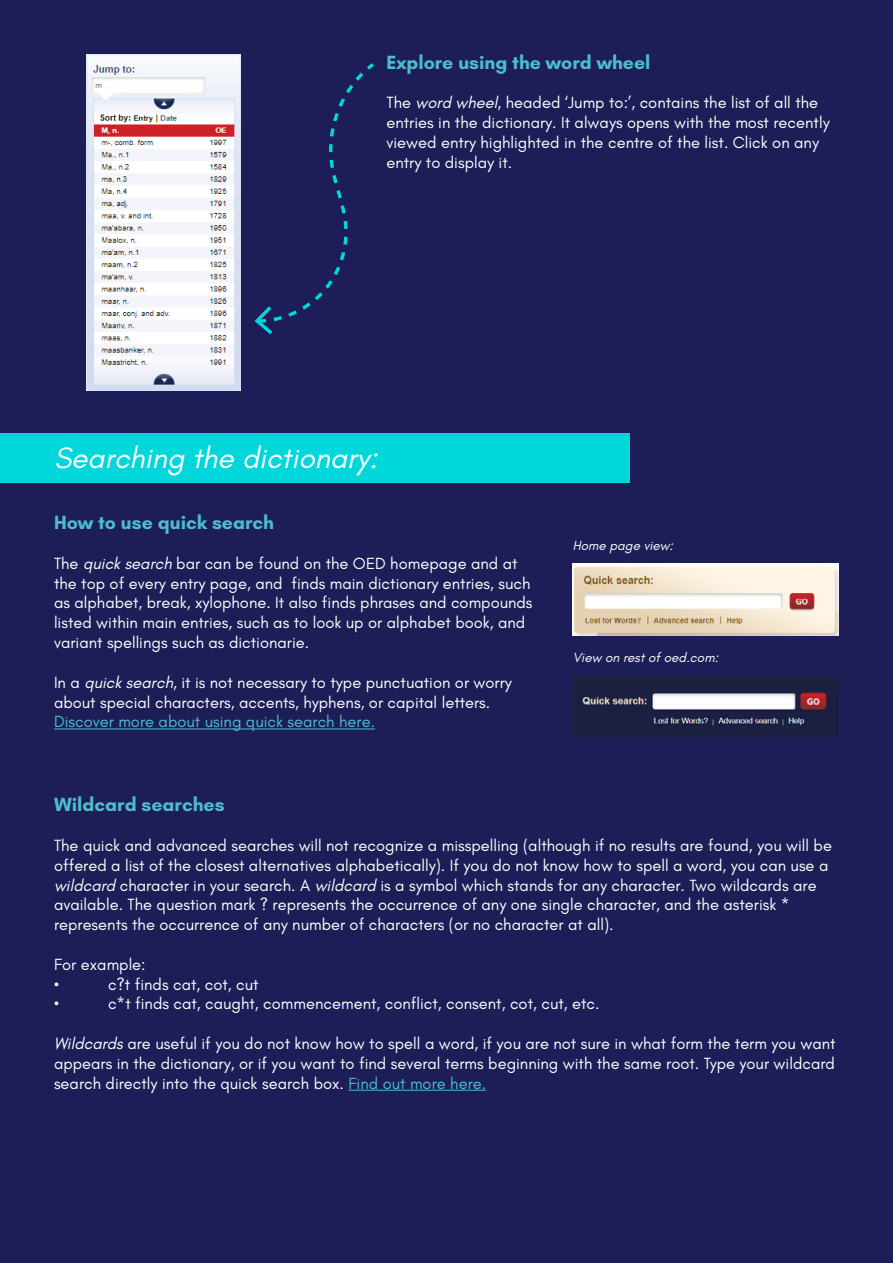
<style>
.page{position:relative;width:893px;height:1263px;background:#1d1e57}
.page>*{position:absolute;margin:0;border:0;box-sizing:border-box;transform-origin:0 0}
.t1{font:italic 30px "Glacial Indifference";color:#fff}
.t2{font:700 19.5px "Glacial Indifference";color:#4dbdca}
.t3{font:16.5px/19.8px "Glacial Indifference";color:#fff}
.t4{font:16.5px "Glacial Indifference";color:#4dbdca}
.t5{font:italic 13.5px "Glacial Indifference";color:#fff}
.s1{font-style:italic}
.s2{color:#4dbdca}
</style>
<div class="page">
<svg style="left:255px;top:63px;width:119px;height:271px"></svg>
<hr style="left:54px;top:728px;width:321px;height:1px;background:#4dbdca">
<hr style="left:348px;top:1090px;width:138px;height:1px;background:#4dbdca">
<div style="left:0;top:434px;width:629px;height:49px;background:#00d7da"></div>
<img style="left:573px;top:564px;width:266px;height:72px">
<img style="left:573px;top:676px;width:266px;height:60px">
<img style="left:87px;top:54px;width:153px;height:337px">
<p class="t2" style="left:386px;top:50px;width:265px">Explore using the word wheel</p>
<p class="t3" style="left:386px;top:93px;width:445px">The <span class="s1">word wheel</span>, headed ‘Jump to:’, contains the list of all the entries in the dictionary. It always opens with the most recently viewed entry highlighted in the centre of the list. Click on any entry to display it.</p>
<h1 class="t1" style="left:54px;top:442px;width:325px">Searching the dictionary:</h1>
<p class="t2" style="left:54px;top:511px;width:222px">How to use quick search</p>
<p class="t3" style="left:54px;top:554px;width:480px">The <span class="s1">quick search</span> bar can be found on the OED homepage and at the top of every entry page, and finds main dictionary entries, such as alphabet, break, xylophone. It also finds phrases and compounds listed within main entries, such as to look up or alphabet book, and variant spellings such as dictionarie.</p>
<p class="t3" style="left:54px;top:672px;width:459px">In a <span class="s1">quick search</span>, it is not necessary to type punctuation or worry about special characters, accents, hyphens, or capital letters.</p>
<p class="t4" style="left:54px;top:712px;width:323px">Discover more about using quick search here.</p>
<p class="t5" style="left:573px;top:538px;width:102px">Home page view:</p>
<p class="t5" style="left:573px;top:650px;width:147px">View on rest of oed.com:</p>
<p class="t2" style="left:54px;top:793px;width:172px">Wildcard searches</p>
<p class="t3" style="left:54px;top:836px;width:779px">The quick and advanced searches will not recognize a misspelling (although if no results are found, you will be offered a list of the closest alternatives alphabetically). If you do not know how to spell a word, you can use a <span class="s1">wildcard</span> character in your search. A <span class="s1">wildcard</span> is a symbol which stands for any character. Two wildcards are available. The question mark ? represents the occurrence of any one single character, and the asterisk * represents the occurrence of any number of characters (or no character at all).</p>
<p class="t3" style="left:54px;top:954px;width:93px">For example: •</p>
<p class="t3" style="left:108px;top:974px;width:152px">c?t finds cat, cot, cut</p>
<p class="t3" style="left:54px;top:994px;width:6px">•</p>
<p class="t3" style="left:108px;top:994px;width:493px">c*t finds cat, caught, commencement, conflict, consent, cot, cut, etc.</p>
<p class="t3" style="left:54px;top:1034px;width:783px;text-align:justify"><span class="s1">Wildcards</span> are useful if you do not know how to spell a word, if you are not sure in what form the term you want appears in the dictionary, or if you want to find several terms beginning with the same root. Type your wildcard search directly into the quick search box. <span class="s2">Find out more here.</span></p>
</div>
